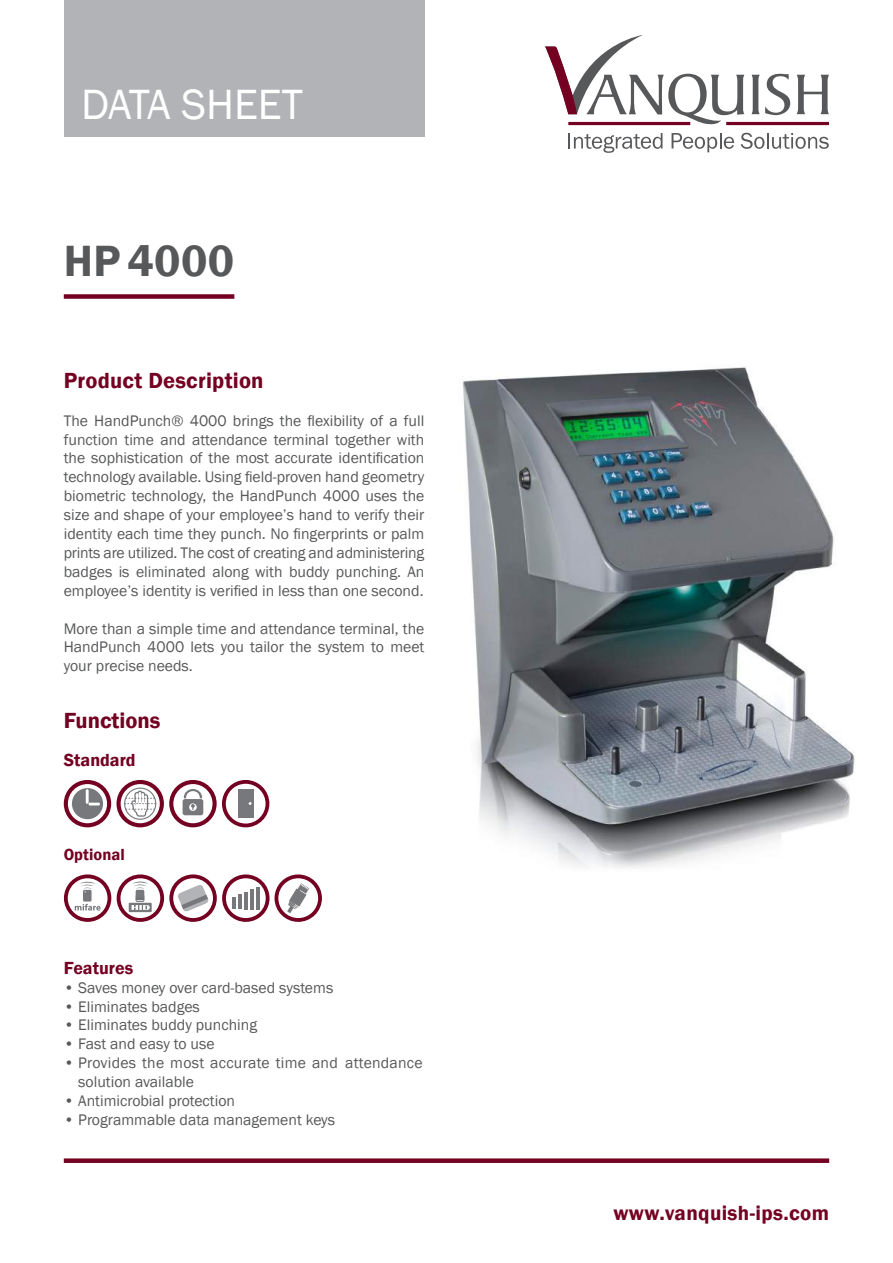
<style>
.page{position:relative;width:893px;height:1263px;background:#fff}
.page>*{position:absolute;margin:0;border:0;box-sizing:border-box;transform-origin:0 0}
.t1{font:600 45px "Franklin Gothic";letter-spacing:.01em;color:#57585a}
.t2{font:43.5px "Franklin Gothic";color:#fff}
.t3{font:600 22.5px "Franklin Gothic";letter-spacing:.01em;color:#740022}
.t4{font:600 21px "Franklin Gothic";letter-spacing:.015em;color:#740022}
.t5{font:600 18px "Franklin Gothic";color:#740022}
.t6{font:600 16.5px "Franklin Gothic";color:#740022}
.t7{font:15.75px/18.9px "Franklin Gothic";color:#57585a;text-align:justify}
</style>
<div class="page">
<div style="left:64px;top:874px;width:47px;height:48px;border:4px solid #740022;border-radius:50%"></div>
<svg style="left:75px;top:904px;width:26px;height:6px"></svg>
<div style="left:83px;top:890px;width:9px;height:11px;background:#76787b;border-radius:2px"></div>
<svg style="left:79px;top:879px;width:17px;height:13px"></svg>
<div style="left:117px;top:874px;width:47px;height:48px;border:4px solid #740022;border-radius:50%"></div>
<div style="left:136px;top:890px;width:8px;height:12px;background:#76787b;border-radius:2px"></div>
<svg style="left:132px;top:879px;width:17px;height:10px"></svg>
<svg style="left:129px;top:896px;width:23px;height:16px"></svg>
<div style="left:169px;top:874px;width:48px;height:48px;border:4px solid #740022;border-radius:50%"></div>
<svg style="left:177px;top:884px;width:32px;height:28px"></svg>
<div style="left:222px;top:874px;width:48px;height:48px;border:4px solid #740022;border-radius:50%"></div>
<hr style="left:232px;top:897px;width:4px;height:12px;background:#76787b">
<hr style="left:238px;top:894px;width:4px;height:15px;background:#76787b">
<hr style="left:244px;top:892px;width:4px;height:17px;background:#76787b">
<hr style="left:250px;top:889px;width:4px;height:20px;background:#76787b">
<hr style="left:256px;top:887px;width:4px;height:22px;background:#76787b">
<div style="left:275px;top:874px;width:47px;height:48px;border:4px solid #740022;border-radius:50%"></div>
<svg style="left:287px;top:883px;width:22px;height:30px"></svg>
<div style="left:64px;top:780px;width:47px;height:47px;border:4px solid #740022;border-radius:50%"></div>
<div style="left:72px;top:788px;width:31px;height:31px;background:#76787b;border-radius:50%"></div>
<svg style="left:89px;top:803px;width:11px;height:2px"></svg>
<hr style="left:86px;top:789px;width:3px;height:15px;background:#fff">
<div style="left:117px;top:780px;width:47px;height:47px;border:4px solid #740022;border-radius:50%"></div>
<div style="left:124px;top:787px;width:32px;height:33px;border:1px solid #76787b;border-radius:50%"></div>
<svg style="left:124px;top:791px;width:32px;height:26px"></svg>
<div style="left:222px;top:780px;width:47px;height:47px;border:4px solid #740022;border-radius:50%"></div>
<div style="left:238px;top:789px;width:15px;height:29px;background:#76787b"></div>
<div style="left:169px;top:780px;width:48px;height:47px;border:4px solid #740022;border-radius:50%"></div>
<div style="left:183px;top:799px;width:20px;height:16px;background:#76787b;border-radius:2px"></div>
<svg style="left:189px;top:803px;width:8px;height:8px"></svg>
<svg style="left:191px;top:804px;width:4px;height:6px"></svg>
<svg style="left:184px;top:789px;width:18px;height:9px"></svg>
<svg style="left:751px;top:74px;width:39px;height:41px"></svg>
<svg style="left:797px;top:75px;width:32px;height:39px"></svg>
<hr style="left:568px;top:122px;width:122px;height:3px;background:#740022">
<hr style="left:726px;top:122px;width:103px;height:3px;background:#740022">
<svg style="left:545px;top:35px;width:199px;height:89px"></svg>
<svg style="left:568px;top:133px;width:94px;height:20px"></svg>
<svg style="left:672px;top:133px;width:62px;height:19px"></svg>
<svg style="left:741px;top:133px;width:88px;height:16px"></svg>
<div style="left:64px;top:0;width:360px;height:136px;background:#b2b3b7"></div>
<div style="left:64px;top:294px;width:170px;height:5px;background:#740022"></div>
<img style="left:462px;top:367px;width:393px;height:501px">
<div style="left:64px;top:1158px;width:765px;height:5px;background:#740022"></div>
<h2 class="t2" style="left:81px;top:78px;width:223px">DATA SHEET</h2>
<h1 class="t1" style="left:64px;top:233px;width:172px">HP 4000</h1>
<h3 class="t3" style="left:64px;top:366px;width:201px">Product Description</h3>
<p class="t7" style="left:64px;top:411px;width:362px">The HandPunch® 4000 brings the flexibility of a full function time and attendance terminal together with the sophistication of the most accurate identification technology available. Using field-proven hand geometry biometric technology, the HandPunch 4000 uses the size and shape of your employee’s hand to verify their identity each time they punch. No fingerprints or palm prints are utilized. The cost of creating and administering badges is eliminated along with buddy punching. An employee’s identity is verified in less than one second.</p>
<p class="t7" style="left:64px;top:619px;width:362px">More than a simple time and attendance terminal, the HandPunch 4000 lets you tailor the system to meet your precise needs.</p>
<h3 class="t3" style="left:64px;top:706px;width:98px">Functions</h3>
<p class="t5" style="left:64px;top:749px;width:73px">Standard</p>
<p class="t6" style="left:64px;top:844px;width:62px">Optional</p>
<p class="t5" style="left:64px;top:957px;width:71px">Features</p>
<p class="t7" style="left:64px;top:978px;width:271px">• Saves money over card-based systems</p>
<p class="t7" style="left:64px;top:997px;width:138px">• Eliminates badges</p>
<p class="t7" style="left:64px;top:1016px;width:195px">• Eliminates buddy punching</p>
<p class="t7" style="left:64px;top:1035px;width:152px">• Fast and easy to use</p>
<p class="t7" style="left:78px;top:1054px;width:346px;text-indent:-14px">• Provides the most accurate time and attendance solution available</p>
<p class="t7" style="left:64px;top:1092px;width:173px">• Antimicrobial protection</p>
<p class="t7" style="left:64px;top:1111px;width:273px">• Programmable data management keys</p>
<h3 class="t4" style="left:613px;top:1199px;width:217px">www.vanquish-ips.com</h3>
</div>
